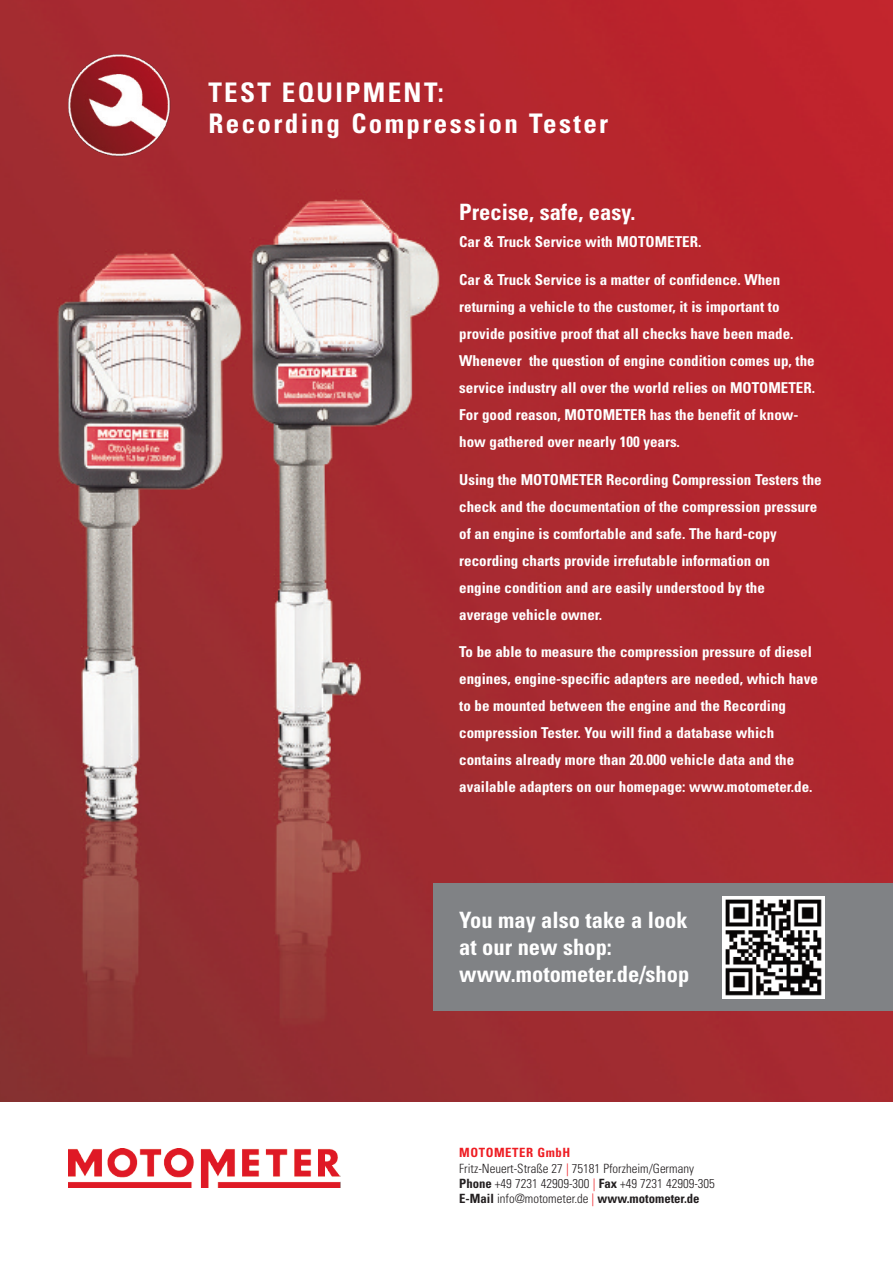
<style>
.page{position:relative;width:893px;height:1263px;background:#fff}
.page>*{position:absolute;margin:0;border:0;box-sizing:border-box;transform-origin:0 0}
.t1{font:700 condensed 27px/31.5px "Univers LT";letter-spacing:.09em;color:#fff}
.t2{font:700 condensed 22.5px/27px "Univers LT";color:#fff}
.t3{font:700 condensed 15px/27px "Univers LT";color:#fff}
.t4{font:300 condensed 12.75px/15.3px "Univers LT";color:#231f20}
.s1{font-weight:700;color:#ee1d23}
.s2{color:#ee1d23}
.s3{font-weight:700}
</style>
<div class="page">
<img style="left:0;top:0;width:893px;height:1101px">
<img style="left:68px;top:54px;width:102px;height:102px">
<img style="left:68px;top:1148px;width:272px;height:39px">
<div style="left:434px;top:884px;width:459px;height:127px;background:#808285"></div>
<img style="left:723px;top:896px;width:102px;height:102px">
<h1 class="t1" style="left:208px;top:76px;width:401px">TEST EQUIPMENT:<br>Recording Compression Tester</h1>
<h2 class="t2" style="left:459px;top:199px;width:178px">Precise, safe, easy.</h2>
<p class="t3" style="left:459px;top:228px;width:244px">Car &amp; Truck Service with MOTOMETER.</p>
<p class="t3" style="left:459px;top:266px;width:357px">Car &amp; Truck Service is a matter of confidence. When returning a vehicle to the customer, it is important to provide positive proof that all checks have been made.<br>Whenever the question of engine condition comes up, the service industry all over the world relies on MOTOMETER.<br>For good reason, MOTOMETER has the benefit of know&shy;how gathered over nearly 100 years.</p>
<p class="t3" style="left:459px;top:466px;width:364px">Using the MOTOMETER Recording Compression Testers the check and the documentation of the compression pressure of an engine is comfortable and safe. The hard-copy recording charts provide irrefutable information on<br>engine condition and are easily understood by the<br>average vehicle owner.</p>
<p class="t3" style="left:459px;top:638px;width:360px">To be able to measure the compression pressure of diesel engines, engine-specific adapters are needed, which have to be mounted between the engine and the Recording compression Tester. You will find a database which contains already more than 20.000 vehicle data and the available adapters on our homepage: www.motometer.de.</p>
<h2 class="t2" style="left:459px;top:906px;width:232px">You may also take a look at our new shop: www.motometer.de/shop</h2>
<p class="t4" style="left:459px;top:1145px;width:257px"><span class="s1">MOTOMETER GmbH<br></span>Fritz-Neuert-Straße 27 <span class="s2">|</span> 75181 Pforzheim/Germany <span class="s3">Phone</span> +49 7231 42909-300 <span class="s2">|</span> <span class="s3">Fax</span> +49 7231 42909-305<br><span class="s3">E-Mail</span> info@motometer.de <span class="s2">|</span> <span class="s3">www.motometer.de</span></p>
</div>
